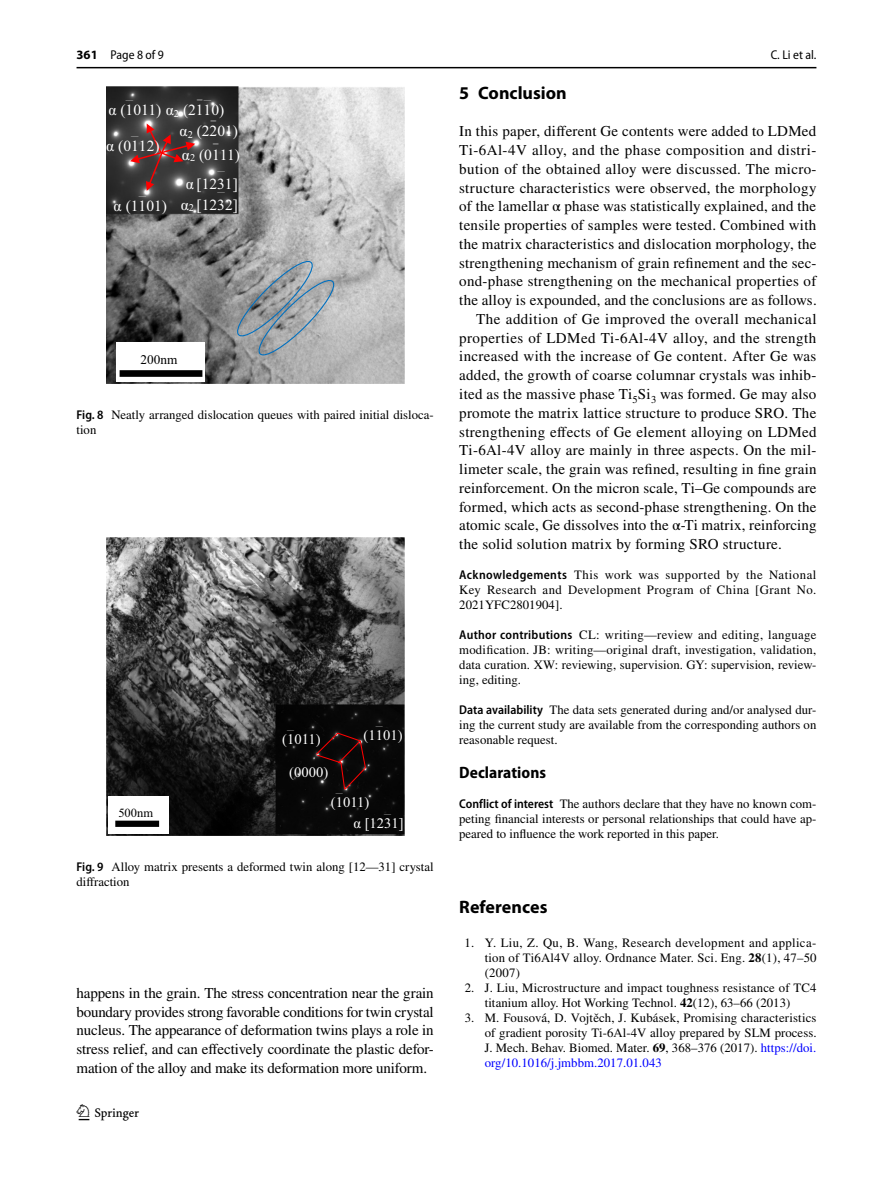
<style>
.page{position:relative;width:893px;height:1187px;background:#fff}
.page>*{position:absolute;margin:0;border:0;box-sizing:border-box;transform-origin:0 0}
.t1{font:22.5px "Springnew Regular 2";color:#000}
.t2{font:700 18px "Myriad Pro";color:#000}
.t3{font:700 semi-condensed 16.5px "Myriad Pro";letter-spacing:.005em;color:#000}
.t4{font:15.45px "Times New Roman PSMT2";color:#fff}
.t5{font:15px/18.8px "STIX";letter-spacing:.02em;color:#000;text-align:justify}
.t6{font:14.55px "Times New Roman PSMT3";color:#fff}
.t7{font:13.35px "Times New Roman PSMT2";color:#000}
.t8{font:12.75px/15px "STIX";letter-spacing:.005em;color:#000;text-align:justify}
.t9{font:semi-condensed 12.75px "Myriad Pro";color:#000}
.t10{font:12.45px "Times New Roman PSMT3";color:#000}
.t11{font:7.35px "Calibri 2";color:#fff}
.t12{font:7.35px "Times New Roman PSMT2";color:#fff}
.s1{font-weight:700;font-stretch:normal}
.s2{font-family:"Times New Roman PSMT2"}
.s3{font-family:"Myriad Pro";font-weight:600;font-stretch:semi-condensed}
.s4{font-weight:700}
.s5{color:#00f}
</style>
<div class="page">
<hr style="left:77px;top:67px;width:739px;height:1px;background:#000">
<img style="left:106px;top:87px;width:298px;height:297px">
<svg style="left:234px;top:258px;width:103px;height:102px;background:#9fa4a7"></svg>
<svg style="left:130px;top:124px;width:65px;height:67px;background:#5a4141"></svg>
<div style="left:117px;top:342px;width:88px;height:40px;background:#fff"></div>
<div style="left:120px;top:370px;width:82px;height:7px;background:#000"></div>
<img style="left:106px;top:537px;width:298px;height:298px">
<svg style="left:315px;top:731px;width:52px;height:59px;background:#1d0c0c"></svg>
<div style="left:108px;top:796px;width:61px;height:37px;background:#fff"></div>
<div style="left:115px;top:820px;width:44px;height:6px;background:#000"></div>
<p class="t9" style="left:77px;top:48px;width:89px"><span class="s1">361</span> Page 8 of 9</p>
<p class="t11" style="left:196px;top:94px;width:16px">—<span class="s2">—</span></p>
<p class="t4" style="left:180px;top:126px;width:60px">α<sub>2</sub> (2201)</p>
<p class="t4" style="left:108px;top:104px;width:117px">α (1011) α<sub>2</sub> (2110)</p>
<p class="t11" style="left:210px;top:116px;width:8px">—</p>
<p class="t4" style="left:182px;top:149px;width:60px">α<sub>2</sub> (0111)</p>
<p class="t12" style="left:131px;top:133px;width:9px">—</p>
<p class="t4" style="left:106px;top:141px;width:55px">α (0112)</p>
<p class="t11" style="left:213px;top:139px;width:8px">—</p>
<p class="t12" style="left:217px;top:168px;width:9px">—</p>
<p class="t4" style="left:114px;top:200px;width:55px">α (1101)</p>
<p class="t4" style="left:186px;top:178px;width:54px">α [1231]</p>
<p class="t4" style="left:181px;top:199px;width:59px">α<sub>2</sub> [1232]</p>
<p class="t7" style="left:141px;top:354px;width:38px">200nm</p>
<p class="t8" style="left:77px;top:408px;width:359px"><span class="s3">Fig. 8</span> Neatly arranged dislocation queues with paired initial disloca&shy;tion</p>
<p class="t6" style="left:282px;top:734px;width:40px">(1011)</p>
<p class="t6" style="left:364px;top:730px;width:40px">(1101)</p>
<p class="t10" style="left:118px;top:808px;width:36px">500nm</p>
<p class="t6" style="left:289px;top:766px;width:40px">(0000)</p>
<p class="t6" style="left:331px;top:797px;width:40px">(1011)</p>
<p class="t6" style="left:353px;top:818px;width:52px">α [1231]</p>
<p class="t8" style="left:77px;top:859px;width:359px"><span class="s3">Fig. 9</span> Alloy matrix presents a deformed twin along [12—31] crystal diffraction</p>
<p class="t5" style="left:77px;top:984px;width:359px">happens in the grain. The stress concentration near the grain boundary provides strong favorable conditions for twin crystal nucleus. The appearance of deformation twins plays a role in stress relief, and can effectively coordinate the plastic defor&shy;mation of the alloy and make its deformation more uniform.</p>
<h1 class="t1" style="left:79px;top:1104px;width:62px">1 3</h1>
<p class="t9" style="left:771px;top:48px;width:47px">C. Li et al.</p>
<p class="t2" style="left:459px;top:81px;width:109px">5 Conclusion</p>
<p class="t5" style="left:459px;top:123px;width:359px">In this paper, different Ge contents were added to LDMed</p>
<p class="t5" style="left:459px;top:142px;width:359px">Ti-6Al-4V alloy, and the phase composition and distri-</p>
<p class="t5" style="left:459px;top:160px;width:359px">bution of the obtained alloy were discussed. The micro-</p>
<p class="t5" style="left:459px;top:179px;width:359px">structure characteristics were observed, the morphology</p>
<p class="t5" style="left:459px;top:198px;width:359px">of the lamellar α phase was statistically explained, and the</p>
<p class="t5" style="left:459px;top:217px;width:359px">tensile properties of samples were tested. Combined with</p>
<p class="t5" style="left:459px;top:235px;width:359px">the matrix characteristics and dislocation morphology, the</p>
<p class="t5" style="left:459px;top:254px;width:359px">strengthening mechanism of grain refinement and the sec-</p>
<p class="t5" style="left:459px;top:273px;width:359px">ond-phase strengthening on the mechanical properties of</p>
<p class="t5" style="left:459px;top:292px;width:359px">the alloy is expounded, and the conclusions are as follows.</p>
<p class="t5" style="left:476px;top:310px;width:342px">The addition of Ge improved the overall mechanical</p>
<p class="t5" style="left:459px;top:329px;width:358px">properties of LDMed Ti-6Al-4V alloy, and the strength</p>
<p class="t5" style="left:459px;top:348px;width:359px">increased with the increase of Ge content. After Ge was</p>
<p class="t5" style="left:459px;top:367px;width:359px">added, the growth of coarse columnar crystals was inhib-</p>
<p class="t5" style="left:459px;top:385px;width:359px">ited as the massive phase Ti<sub>5</sub>Si<sub>3</sub> was formed. Ge may also</p>
<p class="t5" style="left:459px;top:404px;width:359px">promote the matrix lattice structure to produce SRO. The</p>
<p class="t5" style="left:459px;top:423px;width:359px">strengthening effects of Ge element alloying on LDMed</p>
<p class="t5" style="left:459px;top:442px;width:359px">Ti-6Al-4V alloy are mainly in three aspects. On the mil-</p>
<p class="t5" style="left:459px;top:460px;width:359px">limeter scale, the grain was refined, resulting in fine grain</p>
<p class="t5" style="left:459px;top:479px;width:359px">reinforcement. On the micron scale, Ti–Ge compounds are</p>
<p class="t5" style="left:459px;top:498px;width:359px">formed, which acts as second-phase strengthening. On the</p>
<p class="t5" style="left:459px;top:517px;width:359px">atomic scale, Ge dissolves into the α-Ti matrix, reinforcing</p>
<p class="t5" style="left:459px;top:535px;width:324px">the solid solution matrix by forming SRO structure.</p>
<p class="t8" style="left:459px;top:568px;width:359px"><span class="s3">Acknowledgements</span> This work was supported by the National Key Research and Development Program of China [Grant No.<br>2021YFC2801904].</p>
<p class="t8" style="left:459px;top:628px;width:359px"><span class="s3">Author contributions</span> CL: writing—review and editing, language modification. JB: writing—original draft, investigation, validation, data curation. XW: reviewing, supervision. GY: supervision, review&shy;ing, editing.</p>
<p class="t8" style="left:459px;top:703px;width:359px"><span class="s3">Data availability</span> The data sets generated during and/or analysed dur&shy;ing the current study are available from the corresponding authors on reasonable request.</p>
<p class="t3" style="left:459px;top:763px;width:88px">Declarations</p>
<p class="t8" style="left:459px;top:797px;width:359px"><span class="s3">Conflict of interest</span> The authors declare that they have no known com&shy;peting financial interests or personal relationships that could have ap&shy;peared to influence the work reported in this paper.</p>
<p class="t2" style="left:459px;top:895px;width:90px">References</p>
<p class="t8" style="left:485px;top:935px;width:333px;text-indent:-20px">1. Y. Liu, Z. Qu, B. Wang, Research development and applica&shy;tion of Ti6Al4V alloy. Ordnance Mater. Sci. Eng. <span class="s4">28</span>(1), 47–50 (2007)</p>
<p class="t8" style="left:465px;top:980px;width:353px;text-align:center">2. J. Liu, Microstructure and impact toughness resistance of TC4 titanium alloy. Hot Working Technol. <span class="s4">42</span>(12), 63–66 (2013)</p>
<p class="t8" style="left:485px;top:1010px;width:333px;text-indent:-20px">3. M. Fousová, D. Vojtěch, J. Kubásek, Promising characteristics of gradient porosity Ti-6Al-4V alloy prepared by SLM process.<br>J. Mech. Behav. Biomed. Mater. <span class="s4">69</span>, 368–376 (2017). <span class="s5">https://doi. org/10.1016/j.jmbbm.2017.01.043</span></p>
</div>
